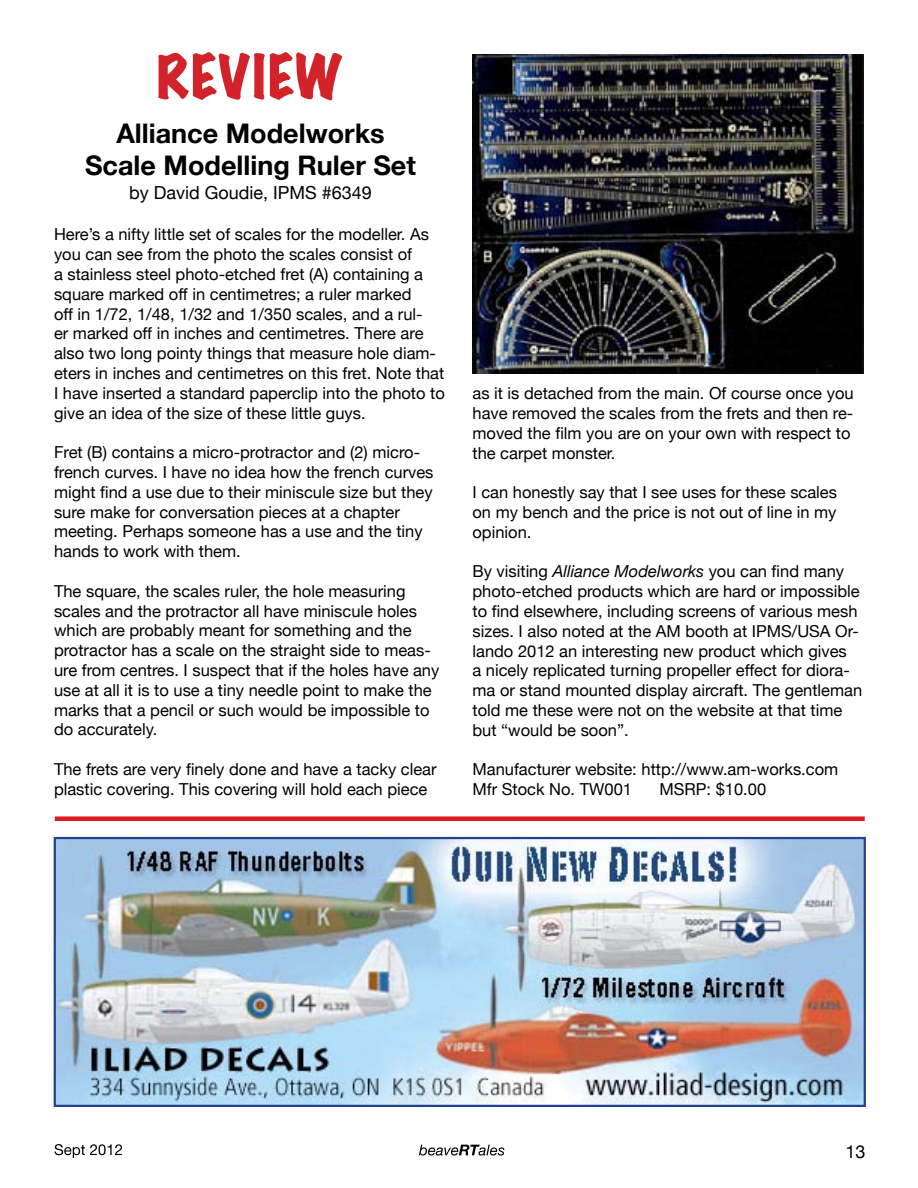
<style>
.page{position:relative;width:918px;height:1188px;background:#fff}
.page>*{position:absolute;margin:0;border:0;box-sizing:border-box;transform-origin:0 0}
.t1{font:expanded 54px "Marker Felt";letter-spacing:.035em;color:#d2232a}
.t2{font:700 27px/32.4px "Helvetica Neue";color:#000;text-align:center}
.t3{font:18px "Helvetica Neue";color:#000}
.t4{font:16.5px/19.8px "Helvetica Neue";color:#000}
.s1{font-style:italic}
</style>
<div class="page">
<svg style="left:419px;top:1145px;width:85px;height:11px"></svg>
<svg style="left:55px;top:1144px;width:67px;height:14px"></svg>
<img style="left:472px;top:54px;width:392px;height:320px">
<div style="left:55px;top:816px;width:810px;height:5px;background:#df1b22"></div>
<img style="left:57px;top:840px;width:806px;height:264px">
<div style="left:54px;top:837px;width:812px;height:270px;border:2px solid #25408f"></div>
<h1 class="t1" style="left:157px;top:34px;width:187px">REVIEW</h1>
<h2 class="t2" style="left:85px;top:118px;width:332px">Alliance Modelworks<br>Scale Modelling Ruler Set</h2>
<p class="t3" style="left:129px;top:180px;width:244px">by David Goudie, IPMS #6349</p>
<p class="t4" style="left:54px;top:226px;width:392px">Here’s a nifty little set of scales for the modeller. As you can see from the photo the scales consist of<br>a stainless steel photo-etched fret (A) containing a square marked off in centimetres; a ruler marked<br>off in 1/72, 1/48, 1/32 and 1/350 scales, and a rul-<br>er marked off in inches and centimetres. There are also two long pointy things that measure hole diam&shy;eters in inches and centimetres on this fret. Note that I have inserted a standard paperclip into the photo to give an idea of the size of these little guys.</p>
<p class="t4" style="left:54px;top:443px;width:381px">Fret (B) contains a micro-protractor and (2) micro&shy;french curves. I have no idea how the french curves might find a use due to their miniscule size but they sure make for conversation pieces at a chapter meeting. Perhaps someone has a use and the tiny hands to work with them.</p>
<p class="t4" style="left:54px;top:582px;width:387px">The square, the scales ruler, the hole measuring scales and the protractor all have miniscule holes which are probably meant for something and the protractor has a scale on the straight side to meas&shy;ure from centres. I suspect that if the holes have any use at all it is to use a tiny needle point to make the marks that a pencil or such would be impossible to do accurately.</p>
<p class="t4" style="left:54px;top:760px;width:384px">The frets are very finely done and have a tacky clear plastic covering. This covering will hold each piece</p>
<p class="t4" style="left:473px;top:384px;width:383px">as it is detached from the main. Of course once you have removed the scales from the frets and then re&shy;moved the film you are on your own with respect to the carpet monster.</p>
<p class="t4" style="left:473px;top:483px;width:366px;text-align:justify">I can honestly say that I see uses for these scales on my bench and the price is not out of line in my opinion.</p>
<p class="t4" style="left:473px;top:563px;width:391px">By visiting <span class="s1">Alliance Modelworks</span> you can find many photo-etched products which are hard or impossible to find elsewhere, including screens of various mesh sizes. I also noted at the AM booth at IPMS/USA Or&shy;lando 2012 an interesting new product which gives<br>a nicely replicated turning propeller effect for diora&shy;ma or stand mounted display aircraft. The gentleman told me these were not on the website at that time but “would be soon”.</p>
<p class="t4" style="left:473px;top:761px;width:367px">Manufacturer website: http://www.am-works.com<br>Mfr Stock No. TW001</p>
<p class="t4" style="left:660px;top:780px;width:108px">MSRP: $10.00</p>
<p class="t3" style="left:846px;top:1138px;width:22px">13</p>
</div>
